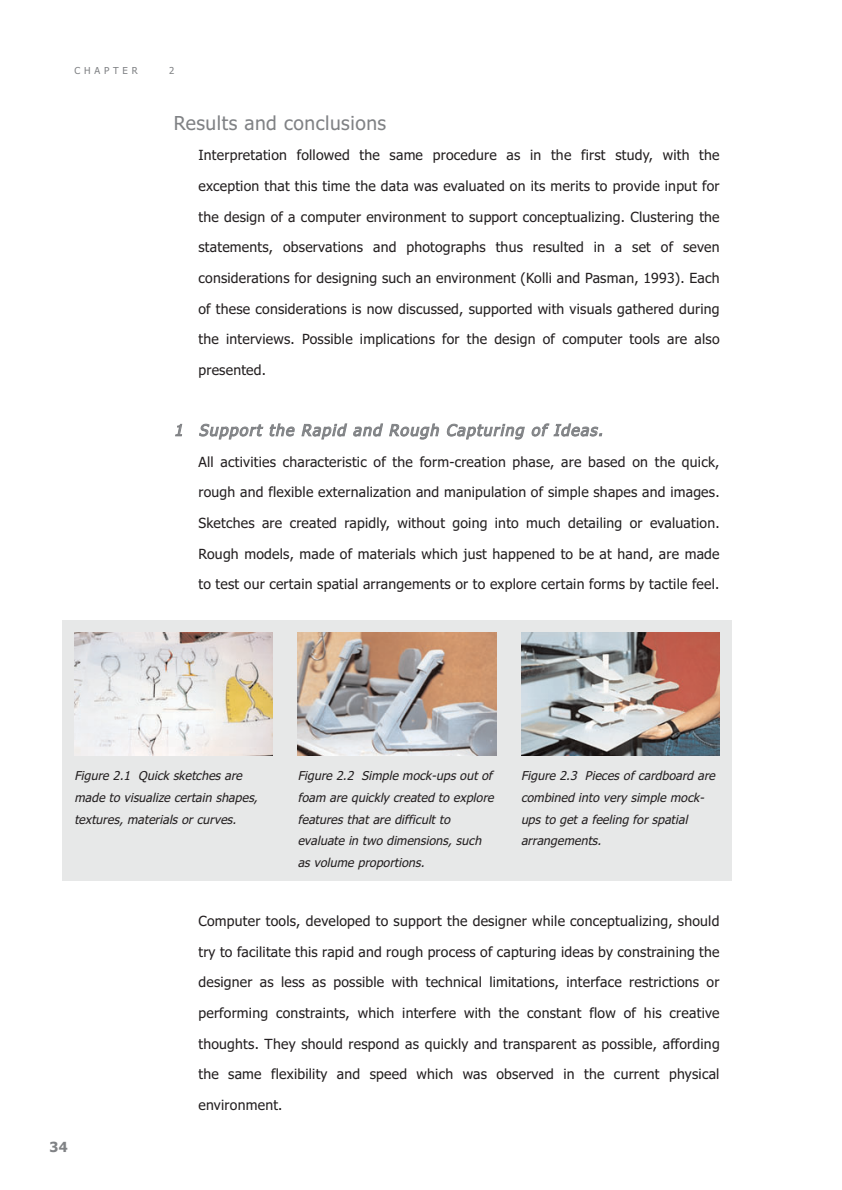
<style>
.page{position:relative;width:842px;height:1190px;background:#fff}
.page>*{position:absolute;margin:0;border:0;box-sizing:border-box;transform-origin:0 0}
.t1{font:19.25px "Tahoma";letter-spacing:.025em;color:#808285}
.t2{font:italic 15.75px "Tahoma";color:#808285}
.t3{font:14px/30.6px "Tahoma";letter-spacing:.015em;color:#231f20;text-align:justify}
.t4{font:700 14px "Tahoma";color:#808285}
.t5{font:italic 12.25px/21.9px "Tahoma";letter-spacing:.01em;color:#231f20}
.t6{font:9.62px "Tahoma";letter-spacing:.4em;color:#808285}
</style>
<div class="page">
<div style="left:62px;top:620px;width:670px;height:260px;background:#e7e8e8"></div>
<img style="left:521px;top:633px;width:198px;height:122px">
<img style="left:298px;top:633px;width:198px;height:122px">
<img style="left:74px;top:633px;width:199px;height:122px">
<p class="t6" style="left:74px;top:66px;width:65px">CHAPTER</p>
<p class="t6" style="left:169px;top:66px;width:7px">2</p>
<h1 class="t1" style="left:174px;top:115px;width:214px">Results and conclusions</h1>
<p class="t3" style="left:198px;top:141px;width:523px">Interpretation followed the same procedure as in the first study, with the exception that this time the data was evaluated on its merits to provide input for the design of a computer environment to support conceptualizing. Clustering the statements, observations and photographs thus resulted in a set of seven considerations for designing such an environment (Kolli and Pasman, 1993). Each of these considerations is now discussed, supported with visuals gathered during the interviews. Possible implications for the design of computer tools are also presented.</p>
<p class="t2" style="left:174px;top:424px;width:433px">1 Support the Rapid and Rough Capturing of Ideas.</p>
<p class="t3" style="left:198px;top:448px;width:523px">All activities characteristic of the form-creation phase, are based on the quick, rough and flexible externalization and manipulation of simple shapes and images.<br>Sketches are created rapidly, without going into much detailing or evaluation.<br>Rough models, made of materials which just happened to be at hand, are made to test our certain spatial arrangements or to explore certain forms by tactile feel.</p>
<p class="t5" style="left:74px;top:766px;width:187px">Figure 2.1 Quick sketches are made to visualize certain shapes, textures, materials or curves.</p>
<p class="t5" style="left:298px;top:766px;width:200px">Figure 2.2 Simple mock-ups out of foam are quickly created to explore features that are difficult to evaluate in two dimensions, such as volume proportions.</p>
<p class="t5" style="left:521px;top:766px;width:198px">Figure 2.3 Pieces of cardboard are combined into very simple mock&shy;ups to get a feeling for spatial arrangements.</p>
<p class="t4" style="left:50px;top:1141px;width:20px">34</p>
<p class="t3" style="left:198px;top:907px;width:523px">Computer tools, developed to support the designer while conceptualizing, should try to facilitate this rapid and rough process of capturing ideas by constraining the designer as less as possible with technical limitations, interface restrictions or performing constraints, which interfere with the constant flow of his creative thoughts. They should respond as quickly and transparent as possible, affording the same flexibility and speed which was observed in the current physical environment.</p>
</div>
